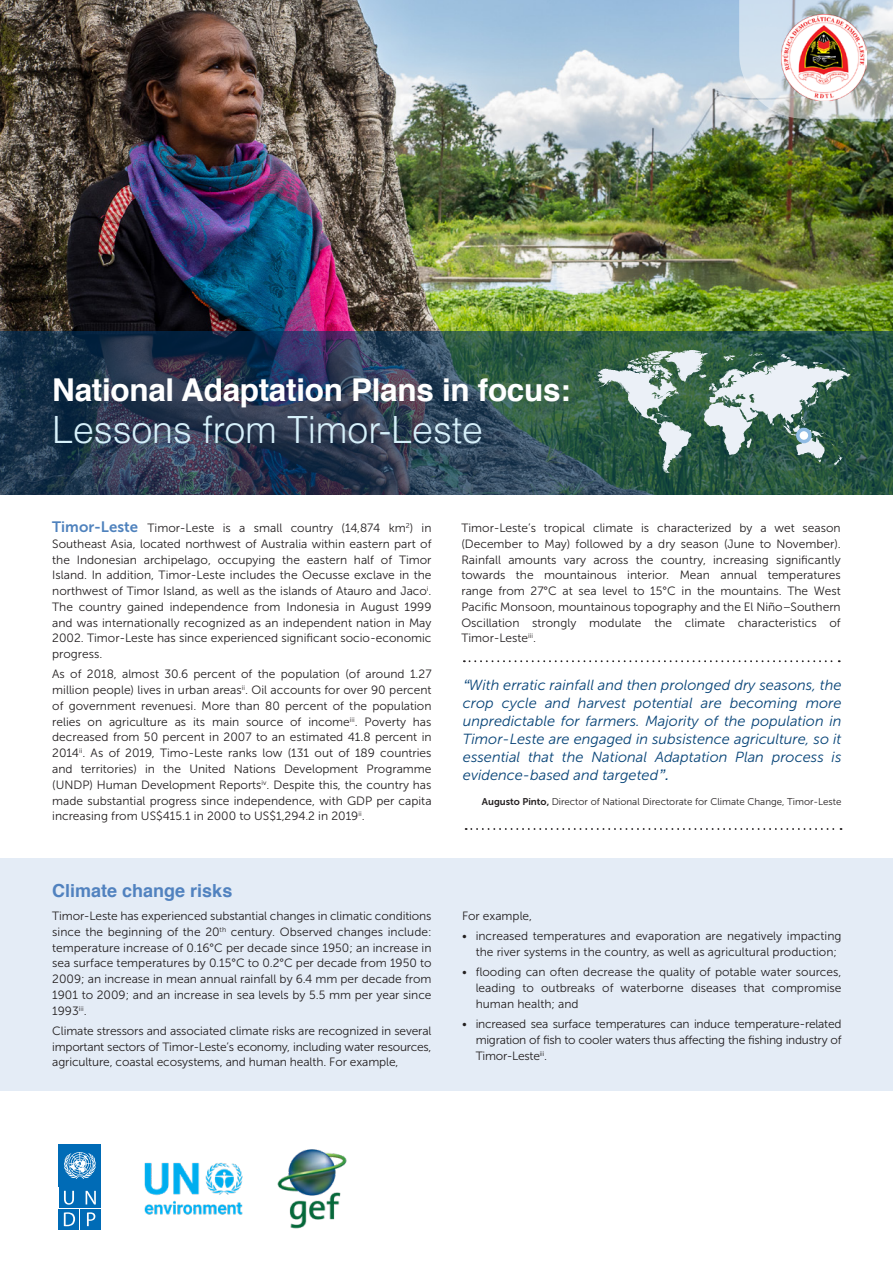
<style>
.page{position:relative;width:893px;height:1263px;background:#fff}
.page>*{position:absolute;margin:0;border:0;box-sizing:border-box;transform-origin:0 0}
.t1{font:300 37.5px "Helvetica";color:#d6f0fa}
.t2{font:700 31.5px "Helvetica";letter-spacing:-.01em;color:#fff}
.t3{font:700 18px "Helvetica";color:#5182bf}
.t4{font:italic 14.7px/18px "Museo Sans 300";color:#064377;text-align:justify}
.t5{font:12px/15.8px "Museo Sans 300";color:#231f20;text-align:justify}
.t6{font:9.75px "Museo Sans 300";color:#231f20}
.s1{font-family:"Museo Sans 700";font-size:15px;color:#4f82bd}
.s2{font-family:"Helvetica Neue"}
.s3{font-family:"Museo Sans 700"}
</style>
<div class="page">
<img style="left:0;top:0;width:893px;height:331px">
<svg style="left:0;top:331px;width:893px;height:163px;background:#2a424f"></svg>
<svg style="left:590px;top:350px;width:261px;height:123px;background:#65867a"></svg>
<svg style="left:739px;top:0;width:154px;height:119px;background:#c7d0d5"></svg>
<div style="left:0;top:859px;width:893px;height:232px;background:#e4ecf6"></div>
<div style="left:798px;top:429px;width:12px;height:12px;background:#fff;border-radius:50%"></div>
<div style="left:796px;top:428px;width:16px;height:15px;border:4px solid #90bce4;border-radius:50%"></div>
<div style="left:59px;top:1187px;width:20px;height:21px;background:#006bb6"></div>
<svg style="left:64px;top:1191px;width:10px;height:14px"></svg>
<div style="left:80px;top:1187px;width:21px;height:21px;background:#006bb6"></div>
<svg style="left:86px;top:1191px;width:10px;height:13px"></svg>
<div style="left:80px;top:1209px;width:21px;height:20px;background:#006bb6"></div>
<svg style="left:87px;top:1212px;width:8px;height:14px"></svg>
<div style="left:59px;top:1209px;width:20px;height:20px;background:#006bb6"></div>
<svg style="left:64px;top:1212px;width:11px;height:14px"></svg>
<div style="left:59px;top:1144px;width:42px;height:42px;background:#006bb6"></div>
<svg style="left:64px;top:1152px;width:32px;height:27px"></svg>
<img style="left:144px;top:1162px;width:99px;height:53px">
<img style="left:277px;top:1149px;width:70px;height:80px">
<img style="left:781px;top:15px;width:85px;height:86px">
<svg style="left:464px;top:660px;width:376px;height:2px"></svg>
<svg style="left:466px;top:828px;width:375px;height:2px"></svg>
<p class="t2" style="left:52px;top:364px;width:520px">National Adaptation Plans in focus:</p>
<p class="t1" style="left:52px;top:406px;width:432px">Lessons from Timor-Leste</p>
<p class="t5" style="left:52px;top:520px;width:381px"><span class="s1">Timor-Leste</span> Timor-Leste is a small country (14,874 km<sup>2</sup>) in Southeast Asia, located northwest of Australia within eastern part of the Indonesian archipelago, occupying the eastern half of Timor Island. In addition, Timor-Leste includes the Oecusse exclave in the northwest of Timor Island, as well as the islands of Atauro and Jaco<sup>i</sup>.<br>The country gained independence from Indonesia in August 1999 and was internationally recognized as an independent nation in May 2002. Timor-Leste has since experienced significant socio-economic progress.</p>
<p class="t5" style="left:52px;top:666px;width:381px">As of 2018, almost 30.6 percent of the population (of around 1.27 million people) lives in urban areas<sup>ii</sup>. Oil accounts for over 90 percent of government revenuesi. More than 80 percent of the population relies on agriculture as its main source of income<sup>iii</sup>. Poverty has decreased from 50 percent in 2007 to an estimated 41.8 percent in 2014<sup>ii</sup>. As of 2019, Timo-Leste ranks low (131 out of 189 countries and territories) in the United Nations Development Programme (UNDP) Human Development Reports<sup>iv</sup>. Despite this, the country has made substantial progress since independence, with GDP per capita increasing from US$415.1 in 2000 to US$1,294.2 in 2019<sup>ii</sup>.</p>
<p class="t3" style="left:52px;top:876px;width:182px">Climate change risks</p>
<p class="t5" style="left:52px;top:908px;width:381px">Timor-Leste has experienced substantial changes in climatic conditions since the beginning of the 20<sup>th</sup> century. Observed changes include: temperature increase of 0.16°C per decade since 1950; an increase in sea surface temperatures by 0.15°C to 0.2°C per decade from 1950 to 2009; an increase in mean annual rainfall by 6.4 mm per decade from 1901 to 2009; and an increase in sea levels by 5.5 mm per year since 1993<sup>iii</sup>.</p>
<p class="t5" style="left:52px;top:1023px;width:381px">Climate stressors and associated climate risks are recognized in several important sectors of Timor-Leste’s economy, including water resources, agriculture, coastal ecosystems, and human health. For example,</p>
<p class="t5" style="left:461px;top:520px;width:381px">Timor-Leste’s tropical climate is characterized by a wet season (December to May) followed by a dry season (June to November).<br>Rainfall amounts vary across the country, increasing significantly towards the mountainous interior. Mean annual temperatures range from 27°C at sea level to 15°C in the mountains. The West Pacific Monsoon, mountainous topography and the El Niño–Southern Oscillation strongly modulate the climate characteristics of Timor-Leste<sup>iii</sup>.</p>
<p class="t4" style="left:463px;top:676px;width:380px"><span class="s2">“</span>With erratic rainfall and then prolonged dry seasons, the crop cycle and harvest potential are becoming more unpredictable for farmers. Majority of the population in Timor-Leste are engaged in subsistence agriculture, so it essential that the National Adaptation Plan process is evidence-based and targeted<span class="s2">”.</span></p>
<p class="t6" style="left:482px;top:796px;width:361px"><span class="s3">Augusto Pinto,</span> Director of National Directorate for Climate Change, Timor-Leste</p>
<p class="t5" style="left:462px;top:908px;width:72px">For example,</p>
<p class="t5" style="left:476px;top:928px;width:367px;text-indent:-14px">• increased temperatures and evaporation are negatively impacting the river systems in the country, as well as agricultural production;</p>
<p class="t5" style="left:476px;top:964px;width:367px;text-indent:-14px">• flooding can often decrease the quality of potable water sources, leading to outbreaks of waterborne diseases that compromise human health; and</p>
<p class="t5" style="left:476px;top:1016px;width:367px;text-indent:-14px">• increased sea surface temperatures can induce temperature-related migration of fish to cooler waters thus affecting the fishing industry of Timor-Leste<sup>iii</sup>.</p>
</div>
